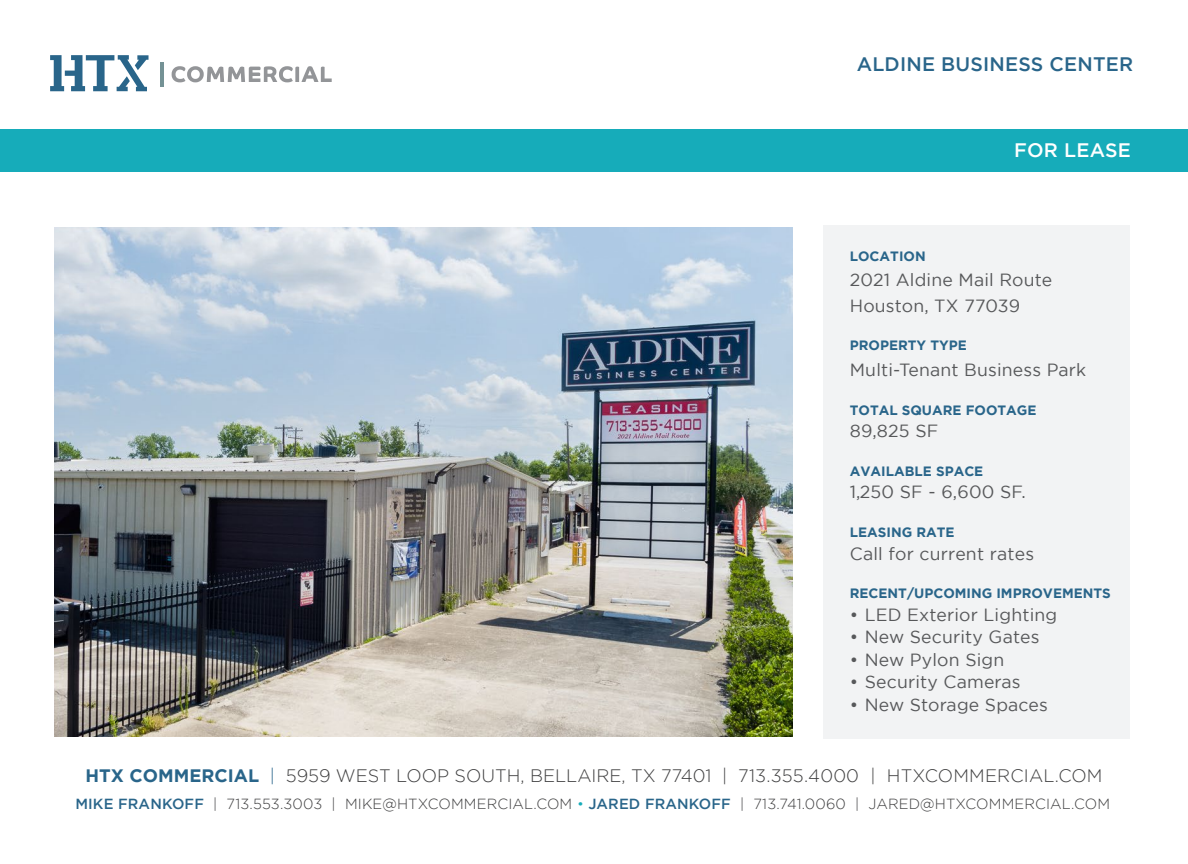
<style>
.page{position:relative;width:1188px;height:864px;background:#fff}
.page>*{position:absolute;margin:0;border:0;box-sizing:border-box;transform-origin:0 0}
.t1{font:500 19.5px "Gotham";letter-spacing:.01em;color:#29658a}
.t2{font:500 19.5px "Gotham";letter-spacing:.01em;color:#fff}
.t3{font:300 18px "Gotham";color:#3e3e3f}
.t4{font:17.7px/25.5px "Gotham";letter-spacing:.01em;color:#57585a}
.t5{font:300 14.7px "Gotham";letter-spacing:.01em;color:#3e3e3f}
.t6{font:700 13.5px "Gotham";color:#29658a}
.s1{font-weight:700;color:#29658a}
.s2{color:#29658a}
.s3{font-weight:500;color:#29658a}
.s4{color:#16acba}
</style>
<div class="page">
<div style="left:824px;top:225px;width:306px;height:513px;background:#f2f3f4"></div>
<svg style="left:172px;top:66px;width:160px;height:16px"></svg>
<svg style="left:50px;top:55px;width:99px;height:36px"></svg>
<hr style="left:161px;top:62px;width:3px;height:25px;background:#749295">
<div style="left:0;top:129px;width:1188px;height:43px;background:#16acba"></div>
<img style="left:55px;top:227px;width:738px;height:510px">
<p class="t1" style="left:857px;top:53px;width:278px">ALDINE BUSINESS CENTER</p>
<p class="t2" style="left:1014px;top:139px;width:118px">FOR LEASE</p>
<p class="t6" style="left:850px;top:248px;width:77px">LOCATION</p>
<p class="t4" style="left:850px;top:267px;width:204px">2021 Aldine Mail Route<br>Houston, TX 77039</p>
<p class="t6" style="left:850px;top:338px;width:119px">PROPERTY TYPE</p>
<p class="t4" style="left:850px;top:357px;width:238px">Multi-Tenant Business Park</p>
<p class="t6" style="left:850px;top:402px;width:188px">TOTAL SQUARE FOOTAGE</p>
<p class="t4" style="left:850px;top:418px;width:90px">89,825 SF</p>
<p class="t6" style="left:850px;top:463px;width:135px">AVAILABLE SPACE</p>
<p class="t4" style="left:850px;top:479px;width:177px">1,250 SF - 6,600 SF.</p>
<p class="t6" style="left:850px;top:524px;width:106px">LEASING RATE</p>
<p class="t4" style="left:850px;top:540px;width:186px">Call for current rates</p>
<p class="t6" style="left:850px;top:586px;width:263px">RECENT/UPCOMING IMPROVEMENTS</p>
<p class="t4" style="left:850px;top:601px;width:209px">• LED Exterior Lighting</p>
<p class="t4" style="left:850px;top:624px;width:191px">• New Security Gates</p>
<p class="t4" style="left:850px;top:646px;width:156px">• New Pylon Sign</p>
<p class="t4" style="left:850px;top:669px;width:172px">• Security Cameras</p>
<p class="t4" style="left:850px;top:691px;width:200px">• New Storage Spaces</p>
<p class="t3" style="left:86px;top:766px;width:1018px"><span class="s1">HTX COMMERCIAL</span> <span class="s2">|</span> 5959 WEST LOOP SOUTH, BELLAIRE, TX 77401 | 713.355.4000 | HTXCOMMERCIAL.COM</p>
<p class="t5" style="left:75px;top:796px;width:1036px"><span class="s3">MIKE FRANKOFF</span> | 713.553.3003 | MIKE@HTXCOMMERCIAL.COM <span class="s4">•</span> <span class="s3">JARED FRANKOFF</span> | 713.741.0060 | JARED@HTXCOMMERCIAL.COM</p>
</div>
